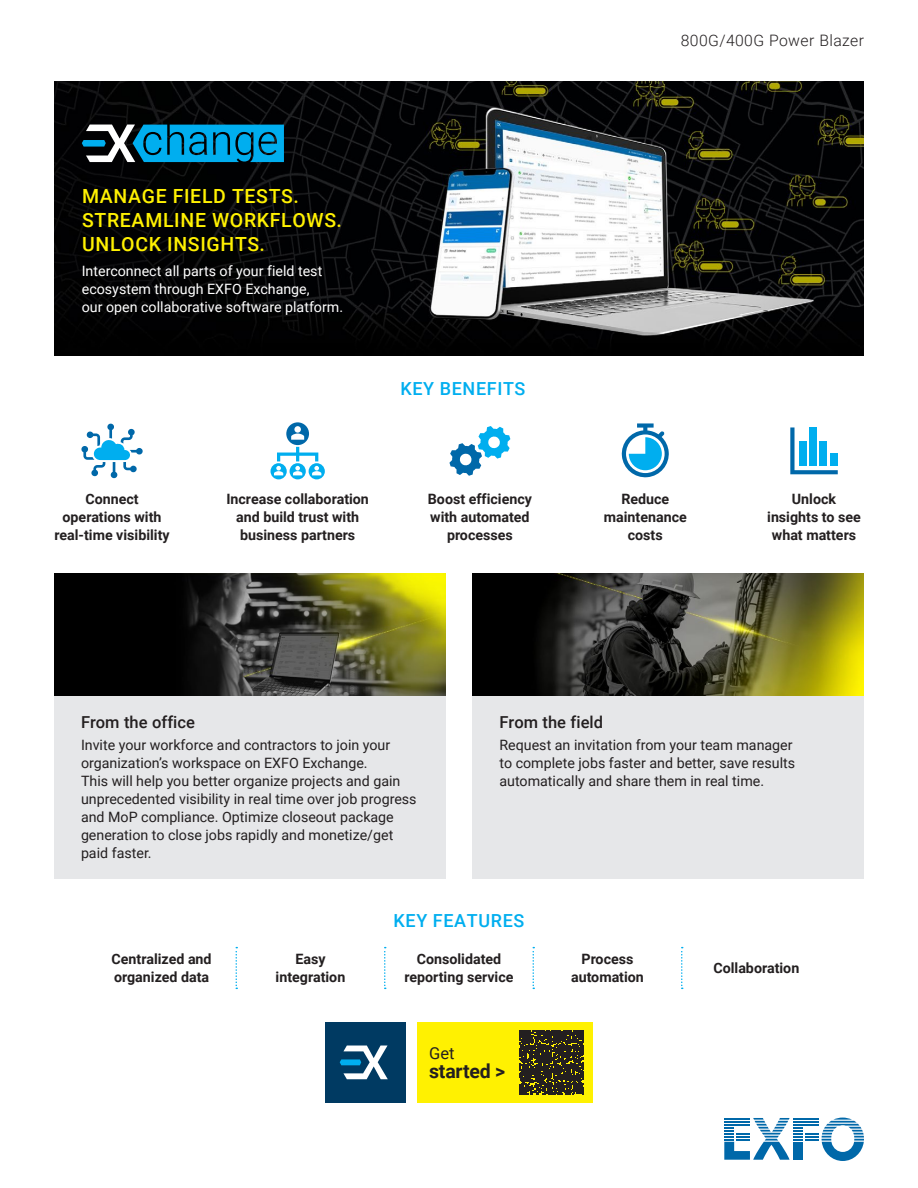
<style>
.page{position:relative;width:918px;height:1188px;background:#fff}
.page>*{position:absolute;margin:0;border:0;box-sizing:border-box;transform-origin:0 0}
.t1{font:500 19.5px/24px "Roboto";letter-spacing:.035em;color:#fff101}
.t2{font:700 19.5px "Roboto";letter-spacing:-.01em;color:#231f20}
.t3{font:500 18px "Roboto";letter-spacing:.035em;color:#00aeef}
.t4{font:500 16.5px "Roboto";color:#231f20}
.t5{font:16.5px "Roboto";color:#231f20}
.t6{font:300 15.75px "Roboto";letter-spacing:.025em;color:#231f20}
.t7{font:14.25px/18px "Roboto";color:#231f20}
.t8{font:700 14.25px/18px "Roboto";color:#231f20;text-align:center}
.t9{font:14.25px/18px "Roboto";color:#fff}
</style>
<div class="page">
<svg style="left:724px;top:1118px;width:140px;height:43px"></svg>
<hr style="left:724px;top:1124px;width:26px;height:2px;background:#0068a9">
<img style="left:54px;top:81px;width:810px;height:274px">
<img style="left:54px;top:574px;width:392px;height:122px">
<img style="left:472px;top:574px;width:392px;height:122px">
<svg style="left:236px;top:947px;width:1px;height:42px"></svg>
<svg style="left:384px;top:947px;width:2px;height:42px"></svg>
<svg style="left:532px;top:947px;width:2px;height:42px"></svg>
<svg style="left:681px;top:947px;width:2px;height:42px"></svg>
<svg style="left:81px;top:423px;width:62px;height:56px"></svg>
<svg style="left:271px;top:422px;width:54px;height:57px"></svg>
<svg style="left:449px;top:426px;width:61px;height:50px"></svg>
<svg style="left:621px;top:423px;width:48px;height:55px"></svg>
<svg style="left:790px;top:427px;width:48px;height:47px"></svg>
<div style="left:799px;top:442px;width:7px;height:24px;background:#00aeef"></div>
<div style="left:809px;top:427px;width:8px;height:39px;background:#00aeef"></div>
<div style="left:820px;top:442px;width:7px;height:24px;background:#00aeef"></div>
<div style="left:830px;top:454px;width:8px;height:12px;background:#00aeef"></div>
<svg style="left:82px;top:125px;width:202px;height:37px;background:#1a86af"></svg>
<div style="left:54px;top:696px;width:392px;height:182px;background:#e6e7e9"></div>
<div style="left:472px;top:696px;width:392px;height:182px;background:#e6e7e9"></div>
<div style="left:417px;top:1022px;width:176px;height:81px;background:#fff101"></div>
<div style="left:325px;top:1022px;width:81px;height:81px;background:#003a62"></div>
<svg style="left:340px;top:1046px;width:48px;height:33px"></svg>
<svg style="left:519px;top:1030px;width:65px;height:65px;background:#39341c"></svg>
<h1 class="t1" style="left:82px;top:183px;width:261px">MANAGE FIELD TESTS.<br>STREAMLINE WORKFLOWS.<br>UNLOCK INSIGHTS.</h1>
<p class="t9" style="left:82px;top:261px;width:263px">Interconnect all parts of your field test ecosystem through EXFO Exchange,<br>our open collaborative software platform.</p>
<p class="t3" style="left:401px;top:376px;width:126px">KEY BENEFITS</p>
<p class="t6" style="left:681px;top:30px;width:185px">800G/400G Power Blazer</p>
<p class="t8" style="left:54px;top:489px;width:117px">Connect operations with real‑time visibility</p>
<p class="t8" style="left:226px;top:489px;width:144px">Increase collaboration and build trust with business partners</p>
<p class="t8" style="left:428px;top:489px;width:106px">Boost efficiency with automated processes</p>
<p class="t8" style="left:604px;top:489px;width:84px">Reduce maintenance costs</p>
<p class="t8" style="left:767px;top:489px;width:95px">Unlock insights to see what matters</p>
<p class="t4" style="left:81px;top:711px;width:115px">From the office</p>
<p class="t7" style="left:81px;top:735px;width:337px">Invite your workforce and contractors to join your organization’s workspace on EXFO Exchange.<br>This will help you better organize projects and gain unprecedented visibility in real time over job progress and MoP compliance. Optimize closeout package generation to close jobs rapidly and monetize/get paid faster.</p>
<p class="t4" style="left:500px;top:711px;width:105px">From the field</p>
<p class="t7" style="left:500px;top:735px;width:297px">Request an invitation from your team manager to complete jobs faster and better, save results automatically and share them in real time.</p>
<p class="t3" style="left:394px;top:908px;width:132px">KEY FEATURES</p>
<p class="t8" style="left:112px;top:950px;width:102px;text-align:left">Centralized and organized data</p>
<p class="t8" style="left:276px;top:950px;width:71px">Easy integration</p>
<p class="t8" style="left:404px;top:950px;width:111px">Consolidated reporting service</p>
<p class="t8" style="left:571px;top:950px;width:74px">Process automation</p>
<p class="t8" style="left:713px;top:959px;width:87px">Collaboration</p>
<p class="t5" style="left:429px;top:1041px;width:27px">Get</p>
<h1 class="t2" style="left:429px;top:1058px;width:78px">started &gt;</h1>
</div>
